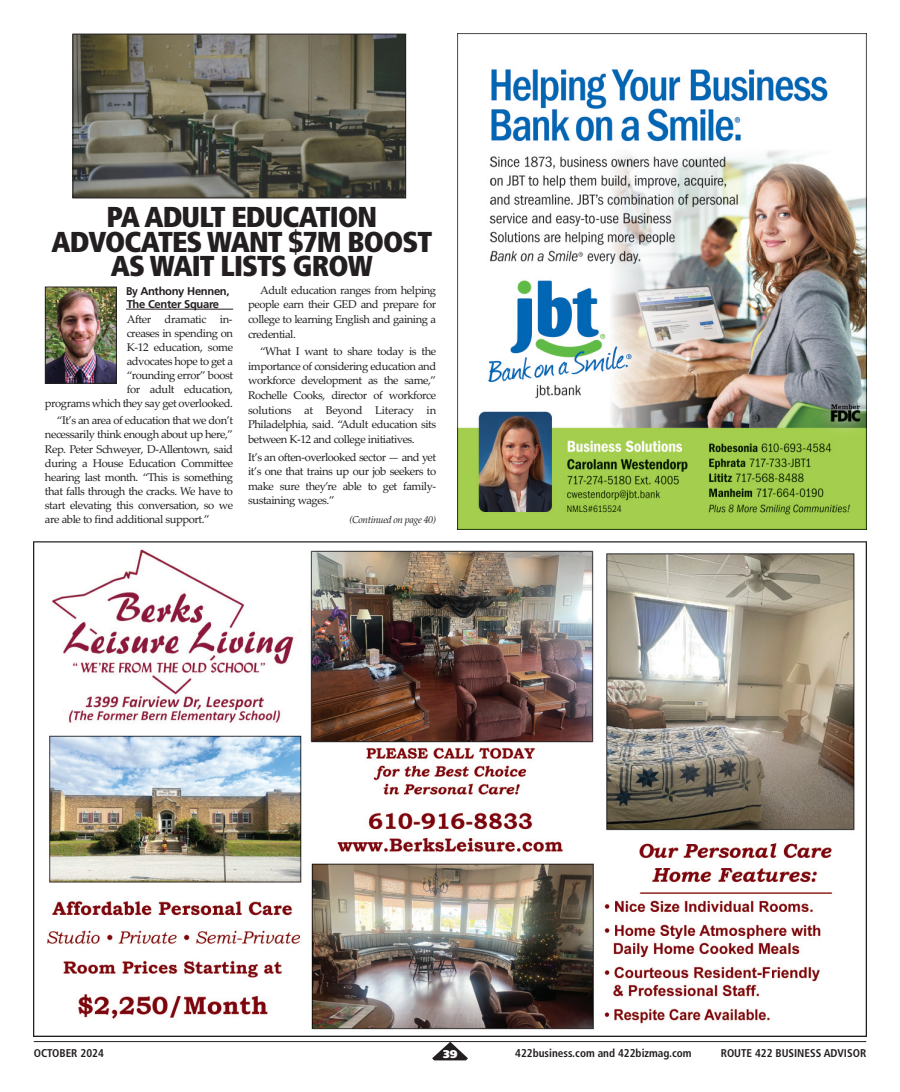
<style>
.page{position:relative;width:900px;height:1092px;background:#fff}
.page>*{position:absolute;margin:0;border:0;box-sizing:border-box;transform-origin:0 0}
.t1{font:900 condensed 28.75px/24.4px "Frutiger";letter-spacing:-.03em;color:#231f20;text-align:center}
.t2{font:11.25px/14px "Palatino Linotype";letter-spacing:-.04em;color:#231f20;text-align:justify}
.t3{font:700 condensed 11.25px "Frutiger";color:#231f20}
.t4{font:700 11.25px/12.5px "Frutiger";letter-spacing:-.03em;color:#231f20;scale:.93 1}
.t5{font:900 11.25px "Frutiger";color:#fff}
.t6{font:italic 10px "Palatino Linotype";letter-spacing:-.04em;color:#231f20}
</style>
<div class="page">
<img style="left:34px;top:541px;width:832px;height:495px">
<hr style="left:34px;top:1041px;width:832px;height:1px;background:#231f20">
<svg style="left:432px;top:1041px;width:36px;height:19px"></svg>
<img style="left:458px;top:34px;width:408px;height:495px">
<hr style="left:126px;top:309px;width:107px;height:1px;background:#231f20">
<img style="left:47px;top:289px;width:68px;height:92px">
<div style="left:45px;top:287px;width:72px;height:96px;border:1px solid #231f20"></div>
<img style="left:75px;top:36px;width:329px;height:160px">
<div style="left:73px;top:34px;width:333px;height:164px;border:1px solid #231f20"></div>
<h1 class="t1" style="left:51px;top:207px;width:382px">PA ADULT EDUCATION<br>ADVOCATES WANT $7M BOOST<br>AS WAIT LISTS GROW</h1>
<p class="t4" style="left:126px;top:286px;width:113px">By Anthony Hennen,<br>The Center Square</p>
<p class="t2" style="left:45px;top:312px;width:190px;text-align:right">After dramatic in-<br>creases in spending on<br>K-12 education, some<br>advocates hope to get a<br>“rounding error” boost<br>for adult education,<br>programs which they say get overlooked.</p>
<p class="t2" style="left:45px;top:413px;width:190px;text-indent:12px">“It’s an area of education that we don’t necessarily think enough about up here,” Rep. Peter Schweyer, D-Allentown, said during a House Education Committee hearing last month. “This is something that falls through the cracks. We have to start elevating this conversation, so we are able to find additional support.”</p>
<p class="t2" style="left:248px;top:282px;width:190px;line-height:14.6px;text-indent:12px">Adult education ranges from helping people earn their GED and prepare for college to learning English and gaining a credential.</p>
<p class="t2" style="left:248px;top:344px;width:190px;line-height:14.6px;text-indent:12px">“What I want to share today is the importance of considering education and workforce development as the same,” Rochelle Cooks, director of workforce solutions at Beyond Literacy in Philadelphia, said. “Adult education sits between K-12 and college initiatives.</p>
<p class="t2" style="left:248px;top:449px;width:190px;line-height:14.6px">It’s an often-overlooked sector — and yet it’s one that trains up our job seekers to make sure they’re able to get family&shy;sustaining wages.”</p>
<p class="t6" style="left:349px;top:514px;width:88px">(Continued on page 40)</p>
<p class="t3" style="left:34px;top:1048px;width:72px">OCTOBER 2024</p>
<p class="t5" style="left:443px;top:1049px;width:16px">39</p>
<p class="t3" style="left:515px;top:1048px;width:178px">422business.com and 422bizmag.com</p>
<p class="t3" style="left:721px;top:1048px;width:147px">ROUTE 422 BUSINESS ADVISOR</p>
</div>
